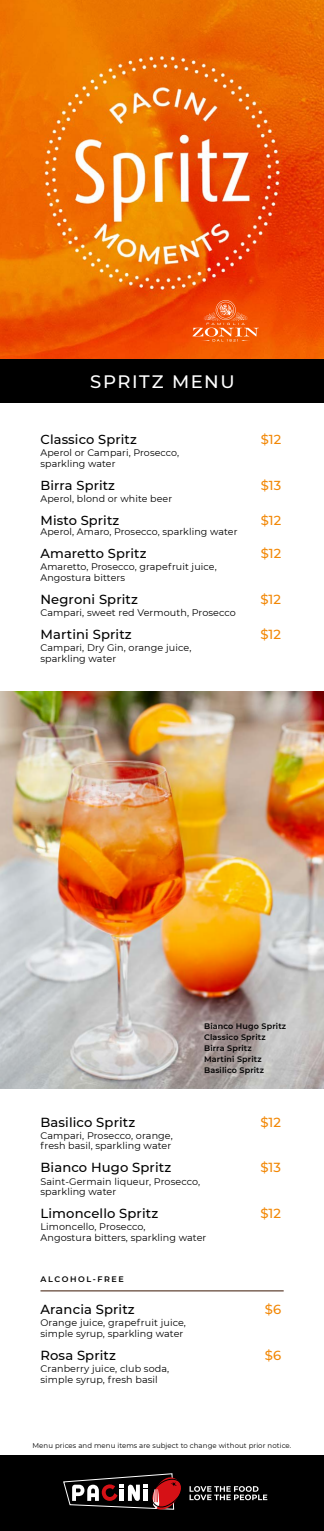
<style>
.page{position:relative;width:324px;height:1531px;background:#fff}
.page>*{position:absolute;margin:0;border:0;box-sizing:border-box;transform-origin:0 0}
.t1{font:500 18px "Montserrat";letter-spacing:.085em;color:#fff}
.t2{font:500 13.1px "Montserrat";letter-spacing:.01em;color:#000}
.t3{font:500 13.1px "Montserrat";letter-spacing:.01em;color:#f28705}
.t4{font:500 13px "Montserrat";letter-spacing:.01em;color:#000}
.t5{font:500 13px "Montserrat";letter-spacing:.01em;color:#f28705}
.t6{font:9.6px/10.6px "Montserrat";letter-spacing:.01em;color:#000}
.t7{font:9.5px/10.5px "Montserrat";letter-spacing:.01em;color:#000}
.t8{font:600 8px/11px "Montserrat";letter-spacing:.02em;color:#000}
.t9{font:600 8px "Montserrat";letter-spacing:.2em;color:#000}
.t10{font:7px "Montserrat";letter-spacing:.01em;color:#000}
</style>
<div class="page">
<img style="left:0;top:0;width:324px;height:359px">
<div style="left:0;top:359px;width:324px;height:44px;background:#000"></div>
<hr style="left:40px;top:1290px;width:244px;height:1px;background:#3b1603">
<div style="left:0;top:1455px;width:324px;height:76px;background:#000"></div>
<svg style="left:63px;top:1473px;width:118px;height:37px"></svg>
<svg style="left:190px;top:1486px;width:77px;height:14px"></svg>
<svg style="left:193px;top:300px;width:66px;height:41px;background:#f36521"></svg>
<img style="left:0;top:691px;width:324px;height:397px">
<h1 class="t1" style="left:90px;top:369px;width:146px">SPRITZ MENU</h1>
<h3 class="t4" style="left:40px;top:430px;width:98px">Classico Spritz</h3>
<h3 class="t5" style="left:261px;top:430px;width:22px">$12</h3>
<p class="t7" style="left:40px;top:447px;width:140px">Aperol or Campari, Prosecco, sparkling water</p>
<h3 class="t4" style="left:40px;top:476px;width:76px">Birra Spritz</h3>
<h3 class="t5" style="left:261px;top:476px;width:22px">$13</h3>
<p class="t7" style="left:40px;top:493px;width:133px">Aperol, blond or white beer</p>
<h3 class="t4" style="left:40px;top:511px;width:80px">Misto Spritz</h3>
<h3 class="t5" style="left:261px;top:511px;width:22px">$12</h3>
<p class="t7" style="left:40px;top:526px;width:199px">Aperol, Amaro, Prosecco, sparkling water</p>
<h3 class="t4" style="left:40px;top:544px;width:108px">Amaretto Spritz</h3>
<h3 class="t5" style="left:261px;top:544px;width:22px">$12</h3>
<p class="t7" style="left:40px;top:561px;width:178px">Amaretto, Prosecco, grapefruit juice,<br>Angostura bitters</p>
<h2 class="t2" style="left:40px;top:590px;width:99px">Negroni Spritz</h2>
<h2 class="t3" style="left:260px;top:590px;width:22px">$12</h2>
<p class="t6" style="left:40px;top:607px;width:197px">Campari, sweet red Vermouth, Prosecco</p>
<h2 class="t2" style="left:40px;top:625px;width:93px">Martini Spritz</h2>
<h2 class="t3" style="left:260px;top:625px;width:22px">$12</h2>
<p class="t6" style="left:40px;top:642px;width:152px">Campari, Dry Gin, orange juice, sparkling water</p>
<p class="t8" style="left:204px;top:1020px;width:84px">Bianco Hugo Spritz<br>Classico Spritz<br>Birra Spritz<br>Martini Spritz<br>Basilico Spritz</p>
<h2 class="t2" style="left:40px;top:1113px;width:96px">Basilico Spritz</h2>
<h2 class="t3" style="left:260px;top:1113px;width:22px">$12</h2>
<p class="t6" style="left:40px;top:1129px;width:134px">Campari, Prosecco, orange, fresh basil, sparkling water</p>
<h2 class="t2" style="left:40px;top:1158px;width:132px">Bianco Hugo Spritz</h2>
<h2 class="t3" style="left:260px;top:1158px;width:22px">$13</h2>
<p class="t6" style="left:40px;top:1175px;width:161px">Saint-Germain liqueur, Prosecco, sparkling water</p>
<h2 class="t2" style="left:40px;top:1204px;width:119px">Limoncello Spritz</h2>
<h2 class="t3" style="left:260px;top:1204px;width:22px">$12</h2>
<p class="t6" style="left:40px;top:1221px;width:167px">Limoncello, Prosecco,<br>Angostura bitters, sparkling water</p>
<p class="t9" style="left:40px;top:1273px;width:85px">ALCOHOL-FREE</p>
<h2 class="t2" style="left:40px;top:1300px;width:96px">Arancia Spritz</h2>
<h2 class="t3" style="left:265px;top:1300px;width:18px">$6</h2>
<p class="t6" style="left:40px;top:1317px;width:147px">Orange juice, grapefruit juice, simple syrup, sparkling water</p>
<h2 class="t2" style="left:40px;top:1346px;width:77px">Rosa Spritz</h2>
<h2 class="t3" style="left:265px;top:1346px;width:18px">$6</h2>
<p class="t6" style="left:40px;top:1363px;width:130px">Cranberry juice, club soda, simple syrup, fresh basil</p>
<p class="t10" style="left:33px;top:1441px;width:260px">Menu prices and menu items are subject to change without prior notice.</p>
</div>
